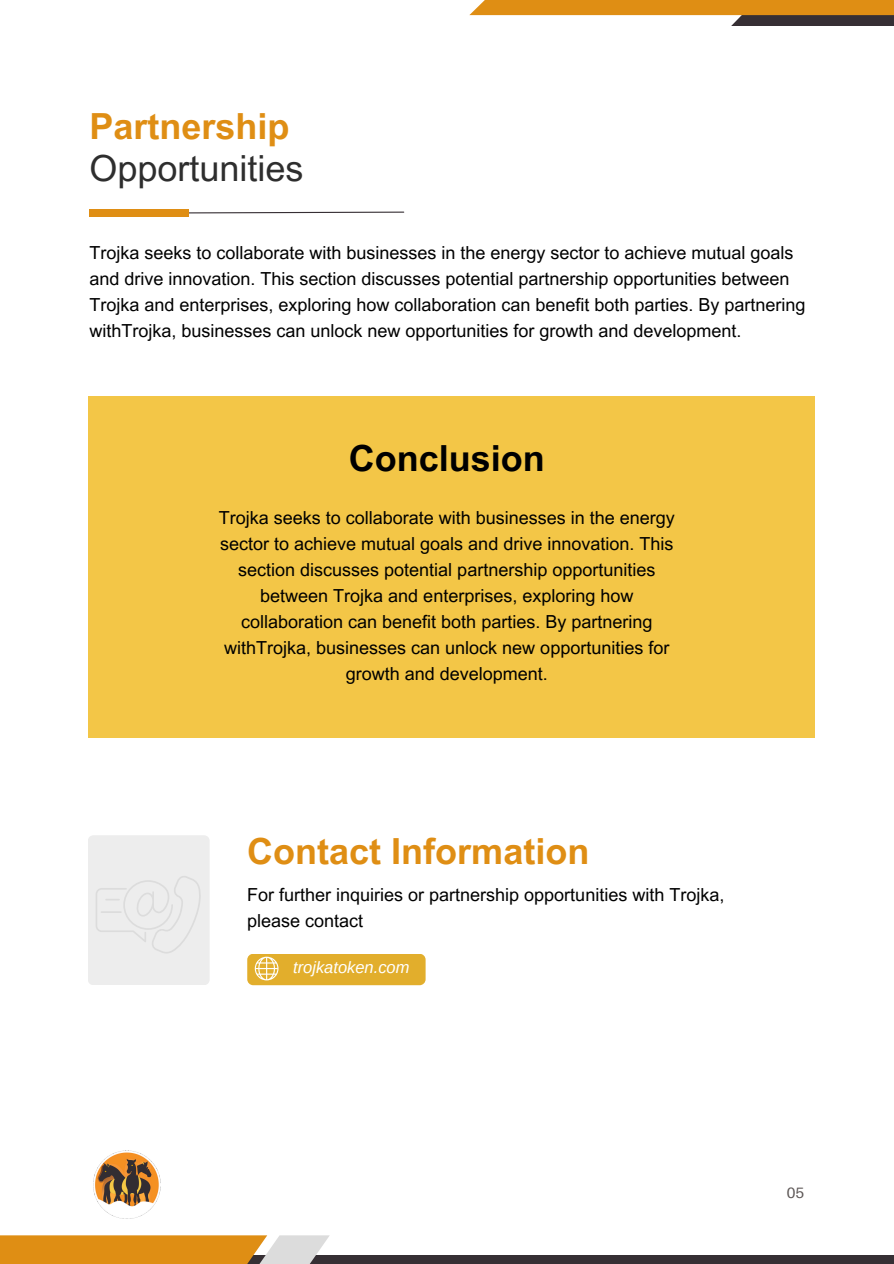
<style>
.page{position:relative;width:894px;height:1264px;background:#fff}
.page>*{position:absolute;margin:0;border:0;box-sizing:border-box;transform-origin:0 0}
.t1{font:36px/41.7px "Arial MT Pro";color:#2e2e2e}
.t2{font:700 36px "Arial MT Pro";color:#df8e14}
.t3{font:700 36px "Arial MT Pro";color:#000}
.t4{font:18px/25.8px "Arial MT Pro";color:#000}
.t5{font:italic 16.5px "Arimo";color:#fff}
.t6{font:15px "Aileron";color:#5d5756}
.s1{font-weight:700;color:#df8e14}
</style>
<div class="page">
<div style="left:173px;top:1254px;width:720px;height:9px;background:#362f34"></div>
<svg style="left:0;top:1235px;width:330px;height:28px;background:#dc9d3f"></svg>
<svg style="left:469px;top:0;width:424px;height:26px"></svg>
<svg style="left:189px;top:211px;width:216px;height:3px"></svg>
<div style="left:89px;top:209px;width:100px;height:7px;background:#df8e14"></div>
<div style="left:88px;top:396px;width:726px;height:341px;background:#f3c647"></div>
<img style="left:93px;top:1150px;width:68px;height:69px">
<div style="left:247px;top:953px;width:178px;height:32px;background:#e2ae2c;border-radius:6px"></div>
<svg style="left:255px;top:956px;width:23px;height:24px"></svg>
<div style="left:88px;top:835px;width:121px;height:150px;background:#ededed"></div>
<hr style="left:101px;top:911px;width:21px;height:2px;background:#dcdcdc">
<p class="t1" style="left:89px;top:110px;width:215px"><span class="s1">Partnership<br></span>Opportunities</p>
<p class="t4" style="left:89px;top:242px;width:717px">Trojka seeks to collaborate with businesses in the energy sector to achieve mutual goals and drive innovation. This section discusses potential partnership opportunities between Trojka and enterprises, exploring how collaboration can benefit both parties. By partnering withTrojka, businesses can unlock new opportunities for growth and development.</p>
<h1 class="t3" style="left:348px;top:445px;width:197px">Conclusion</h1>
<p class="t4" style="left:219px;top:507px;width:457px;text-align:center">Trojka seeks to collaborate with businesses in the energy sector to achieve mutual goals and drive innovation. This section discusses potential partnership opportunities between Trojka and enterprises, exploring how collaboration can benefit both parties. By partnering withTrojka, businesses can unlock new opportunities for growth and development.</p>
<h1 class="t2" style="left:247px;top:837px;width:343px">Contact Information</h1>
<p class="t4" style="left:247px;top:883px;width:478px">For further inquiries or partnership opportunities with Trojka, please contact</p>
<p class="t5" style="left:293px;top:958px;width:118px">trojkatoken.com</p>
<h2 class="t6" style="left:786px;top:1183px;width:19px">05</h2>
</div>
